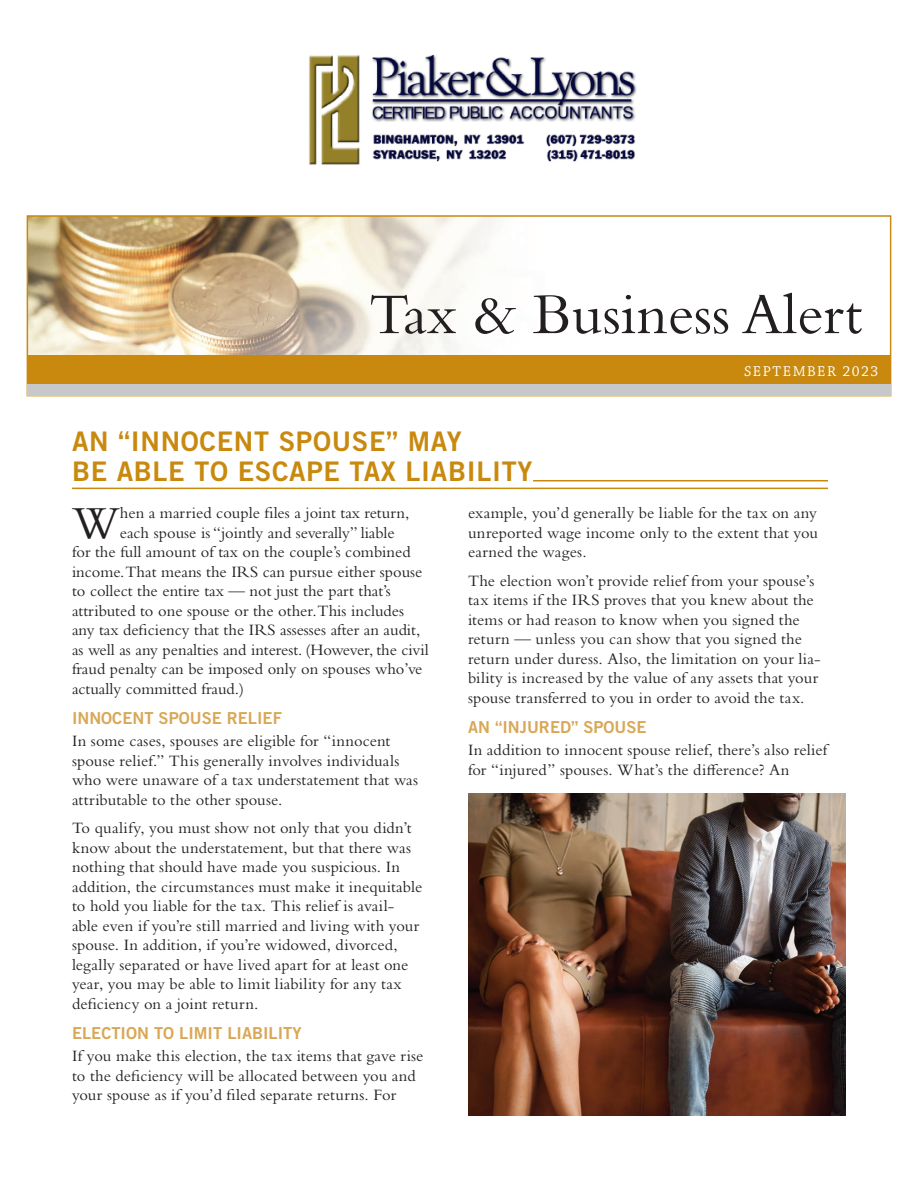
<style>
.page{position:relative;width:918px;height:1188px;background:#fff}
.page>*{position:absolute;margin:0;border:0;box-sizing:border-box;transform-origin:0 0}
.t1{font:60px "Bembo Std";color:#231f20}
.t2{font:47.85px "Bembo Std";color:#231f20}
.t3{font:27px/30px "Trade Gothic LT Std Bd 2";letter-spacing:.025em;color:#c8890e}
.t4{font:16.5px/19.5px "Bembo Std";color:#231f20}
.t5{font:16.5px "Trade Gothic LT Std Bd 2";color:#d9a756}
.t6{font:15px "Chaparral Pro";letter-spacing:.1em;color:#fff}
</style>
<div class="page">
<img style="left:30px;top:218px;width:546px;height:138px">
<hr style="left:533px;top:480px;width:295px;height:2px;background:#c8890e">
<hr style="left:72px;top:488px;width:756px;height:1px;background:#c8890e">
<div style="left:27px;top:215px;width:864px;height:181px;border:2px solid #c8890e"></div>
<div style="left:27px;top:356px;width:864px;height:40px;background:#c7c8ca"></div>
<div style="left:27px;top:356px;width:864px;height:28px;background:#c8890e"></div>
<img style="left:468px;top:794px;width:378px;height:322px">
<img style="left:309px;top:54px;width:328px;height:111px">
<h1 class="t1" style="left:369px;top:279px;width:495px">Tax &amp; Business Alert</h1>
<p class="t6" style="left:744px;top:363px;width:136px">SEPTEMBER 2023</p>
<h3 class="t3" style="left:72px;top:426px;width:462px">AN “INNOCENT SPOUSE” MAY<br>BE ABLE TO ESCAPE TAX LIABILITY</h3>
<h2 class="t2" style="left:72px;top:495px;width:49px">W</h2>
<p class="t4" style="left:120px;top:503px;width:291px">hen a married couple files a joint tax return,</p>
<p class="t4" style="left:120px;top:522px;width:276px">each spouse is “jointly and severally” liable</p>
<p class="t4" style="left:72px;top:542px;width:340px">for the full amount of tax on the couple’s combined</p>
<p class="t4" style="left:72px;top:561px;width:352px">income.That means the IRS can pursue either spouse</p>
<p class="t4" style="left:72px;top:581px;width:320px">to collect the entire tax — not just the part that’s</p>
<p class="t4" style="left:72px;top:600px;width:334px">attributed to one spouse or the other.This includes</p>
<p class="t4" style="left:72px;top:620px;width:350px">any tax deficiency that the IRS assesses after an audit,</p>
<p class="t4" style="left:72px;top:639px;width:358px">as well as any penalties and interest. (However, the civil</p>
<p class="t4" style="left:72px;top:659px;width:352px">fraud penalty can be imposed only on spouses who’ve</p>
<p class="t4" style="left:72px;top:678px;width:174px">actually committed fraud.)</p>
<p class="t5" style="left:72px;top:707px;width:211px">INNOCENT SPOUSE RELIEF</p>
<p class="t4" style="left:72px;top:731px;width:348px">In some cases, spouses are eligible for “innocent spouse relief.” This generally involves individuals who were unaware of a tax understatement that was attributable to the other spouse.</p>
<p class="t4" style="left:72px;top:818px;width:352px">To qualify, you must show not only that you didn’t know about the understatement, but that there was nothing that should have made you suspicious. In addition, the circumstances must make it inequitable to hold you liable for the tax. This relief is avail&shy;able even if you’re still married and living with your spouse. In addition, if you’re widowed, divorced, legally separated or have lived apart for at least one year, you may be able to limit liability for any tax deficiency on a joint return.</p>
<p class="t5" style="left:72px;top:1023px;width:231px">ELECTION TO LIMIT LIABILITY</p>
<p class="t4" style="left:72px;top:1046px;width:353px">If you make this election, the tax items that gave rise to the deficiency will be allocated between you and your spouse as if you’d filed separate returns. For</p>
<p class="t4" style="left:468px;top:503px;width:352px;text-align:justify">example, you’d generally be liable for the tax on any unreported wage income only to the extent that you earned the wages.</p>
<p class="t4" style="left:468px;top:570px;width:354px">The election won’t provide relief from your spouse’s tax items if the IRS proves that you knew about the items or had reason to know when you signed the return — unless you can show that you signed the return under duress. Also, the limitation on your lia&shy;bility is increased by the value of any assets that your spouse transferred to you in order to avoid the tax.</p>
<p class="t5" style="left:468px;top:717px;width:180px">AN “INJURED” SPOUSE</p>
<p class="t4" style="left:468px;top:740px;width:361px">In addition to innocent spouse relief, there’s also relief for “injured” spouses. What’s the difference? An</p>
</div>
